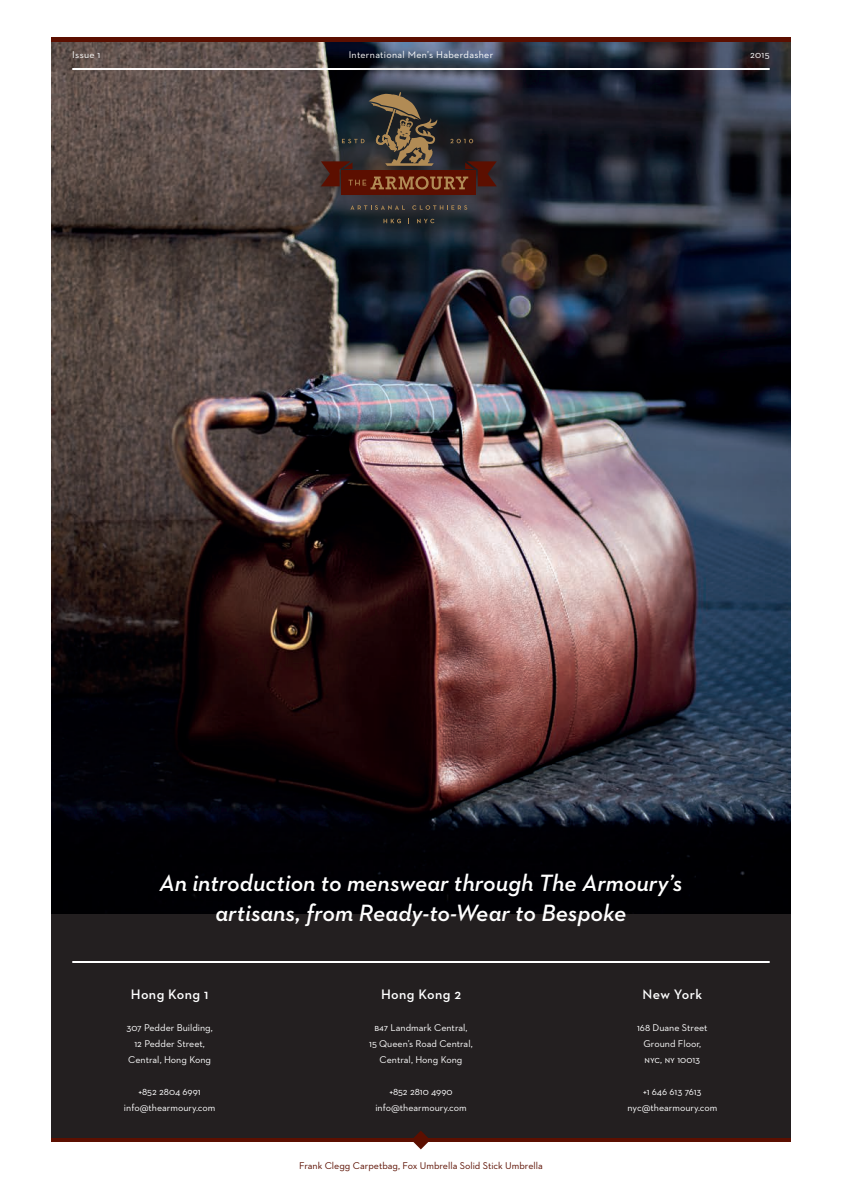
<style>
.page{position:relative;width:842px;height:1191px;background:#fff}
.page>*{position:absolute;margin:0;border:0;box-sizing:border-box;transform-origin:0 0}
.t1{font:italic 600 24px/30px "Neutraface 2 Text";color:#fff;text-align:center}
.t2{font:600 14px "Neutraface 2 Text";letter-spacing:.025em;color:#fff}
.t3{font:10px/16px "Neutraface 2 Text";color:#fff;text-align:center}
.t4{font:10px "Neutraface 2 Text";color:#5c0f00}
.t5{font:10px "Neutraface 2 Text";letter-spacing:.03em;color:#fff}
</style>
<div class="page">
<div style="left:51px;top:37px;width:740px;height:1103px;background:#231f20"></div>
<img style="left:51px;top:42px;width:740px;height:871px">
<hr style="left:72px;top:68px;width:698px;height:2px;background:#fff">
<hr style="left:72px;top:961px;width:698px;height:2px;background:#fff">
<div style="left:283px;top:54px;width:252px;height:209px;background:#231f20;opacity:.8"></div>
<svg style="left:350px;top:205px;width:55px;height:5px"></svg>
<svg style="left:412px;top:205px;width:55px;height:5px"></svg>
<div style="left:342px;top:171px;width:134px;height:24px;background:#5c0f00"></div>
<svg style="left:321px;top:92px;width:176px;height:97px"></svg>
<svg style="left:383px;top:219px;width:18px;height:4px"></svg>
<svg style="left:417px;top:219px;width:17px;height:4px"></svg>
<div style="left:51px;top:37px;width:740px;height:5px;background:#5c0f00"></div>
<hr style="left:51px;top:1138px;width:740px;height:4px;background:#5c0f00">
<svg style="left:413px;top:1131px;width:15px;height:18px"></svg>
<p class="t3" style="left:72px;top:47px;width:30px">Issue 1</p>
<p class="t5" style="left:349px;top:48px;width:146px">International Men’s Haberdasher</p>
<p class="t3" style="left:750px;top:47px;width:21px">2015</p>
<h1 class="t1" style="left:159px;top:867px;width:524px">An introduction to menswear through The Armoury’s artisans, from Ready-to-Wear to Bespoke</h1>
<h2 class="t2" style="left:131px;top:985px;width:79px">Hong Kong 1</h2>
<h2 class="t2" style="left:381px;top:985px;width:82px">Hong Kong 2</h2>
<h2 class="t2" style="left:643px;top:985px;width:61px">New York</h2>
<p class="t3" style="left:126px;top:1019px;width:88px">307 Pedder Building,<br>12 Pedder Street,<br>Central, Hong Kong</p>
<p class="t3" style="left:124px;top:1083px;width:93px">+852 2804 6991 info@thearmoury.com</p>
<p class="t3" style="left:369px;top:1019px;width:105px">B47 Landmark Central,<br>15 Queen’s Road Central,<br>Central, Hong Kong</p>
<p class="t3" style="left:375px;top:1083px;width:93px">+852 2810 4990 info@thearmoury.com</p>
<p class="t4" style="left:299px;top:1159px;width:245px">Frank Clegg Carpetbag, Fox Umbrella Solid Stick Umbrella</p>
<p class="t3" style="left:637px;top:1019px;width:72px">168 Duane Street<br>Ground Floor,<br>NYC, NY 10013</p>
<p class="t3" style="left:627px;top:1083px;width:91px">+1 646 613 7613 nyc@thearmoury.com</p>
</div>
